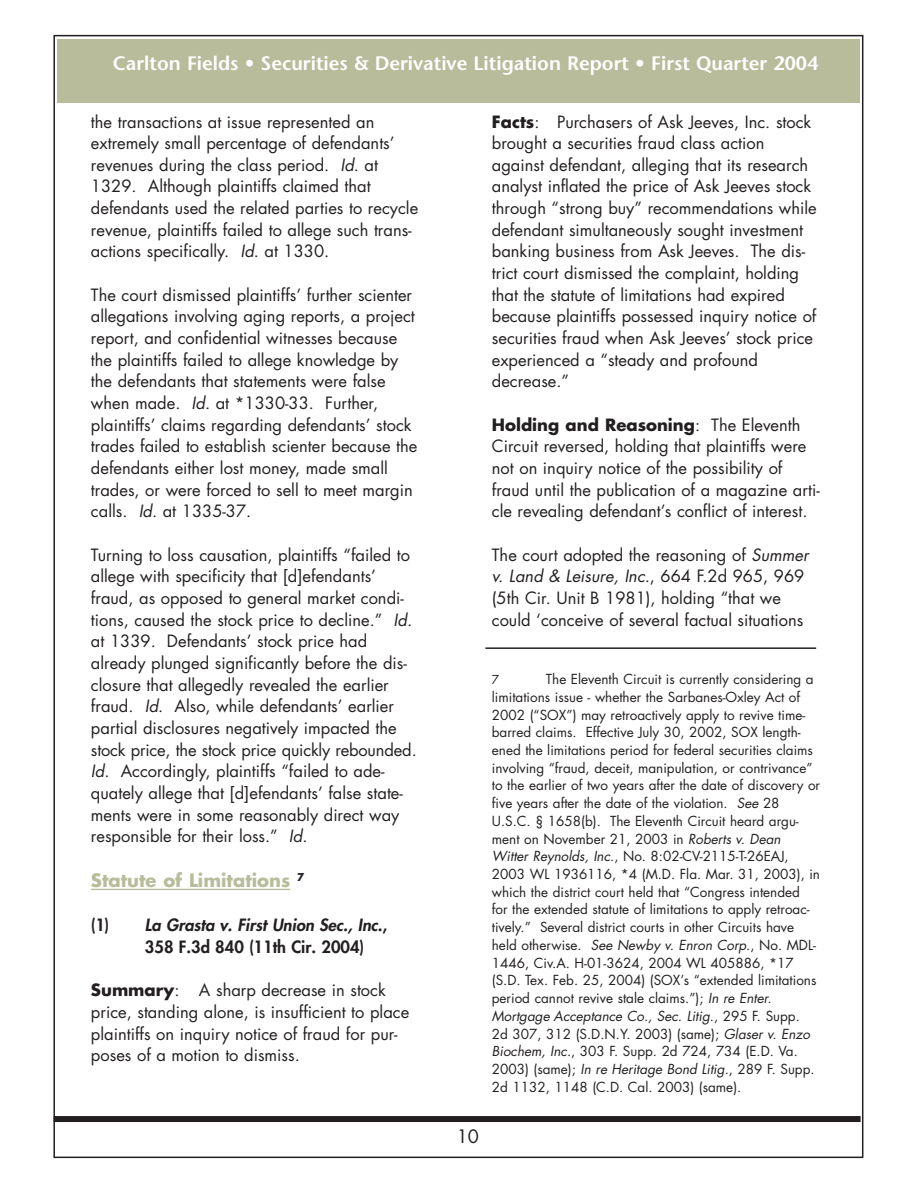
<style>
.page{position:relative;width:918px;height:1188px;background:#fff}
.page>*{position:absolute;margin:0;border:0;box-sizing:border-box;transform-origin:0 0}
.t1{font:600 19.5px "Stone Sans";color:#fff}
.t2{font:700 18px "Futura";color:#b8bc9b}
.t3{font:18px "Futura";color:#231f20}
.t4{font:16.5px/21.6px "Futura";color:#231f20}
.t5{font:800 16.5px/21.9px "Futura";color:#231f20}
.t6{font:13.5px/17.7px "Futura";color:#231f20}
.t7{font:12px "Futura";color:#231f20}
.s1{font-style:italic}
.s2{font-weight:700}
</style>
<div class="page">
<div style="left:54px;top:1116px;width:807px;height:6px;background:#231f20"></div>
<div style="left:57px;top:39px;width:802px;height:63px;background:#b8bc9b"></div>
<hr style="left:91px;top:889px;width:199px;height:1px;background:#b8bc9b">
<hr style="left:485px;top:647px;width:331px;height:2px;background:#231f20">
<p class="t1" style="left:113px;top:55px;width:707px">Carlton Fields • Securities &amp; Derivative Litigation Report • First Quarter 2004</p>
<p class="t4" style="left:91px;top:112px;width:329px">the transactions at issue represented an extremely small percentage of defendants’ revenues during the class period. <span class="s1">Id</span>. at 1329. Although plaintiffs claimed that defendants used the related parties to recycle revenue, plaintiffs failed to allege such trans&shy;actions specifically. <span class="s1">Id</span>. at 1330.</p>
<p class="t4" style="left:91px;top:285px;width:328px">The court dismissed plaintiffs’ further scienter allegations involving aging reports, a project report, and confidential witnesses because the plaintiffs failed to allege knowledge by the defendants that statements were false when made. <span class="s1">Id</span>. at *1330-33. Further, plaintiffs’ claims regarding defendants’ stock trades failed to establish scienter because the defendants either lost money, made small trades, or were forced to sell to meet margin calls. <span class="s1">Id</span>. at 1335-37.</p>
<p class="t4" style="left:91px;top:545px;width:327px">Turning to loss causation, plaintiffs “failed to allege with specificity that [d]efendants’ fraud, as opposed to general market condi&shy;tions, caused the stock price to decline.” <span class="s1">Id. </span>at 1339. Defendants’ stock price had already plunged significantly before the dis&shy;closure that allegedly revealed the earlier fraud. <span class="s1">Id</span>. Also, while defendants’ earlier partial disclosures negatively impacted the stock price, the stock price quickly rebounded.<br><span class="s1">Id</span>. Accordingly, plaintiffs “failed to ade&shy;quately allege that [d]efendants’ false state&shy;ments were in some reasonably direct way responsible for their loss.” <span class="s1">Id</span>.</p>
<p class="t2" style="left:91px;top:872px;width:215px">Statute of Limitations <sup>7</sup></p>
<p class="t5" style="left:145px;top:915px;width:244px;text-indent:-54px">(1) <span class="s1">La Grasta v. First Union Sec., Inc</span>.,<br>358 F.3d 840 (11th Cir. 2004)</p>
<p class="t4" style="left:91px;top:981px;width:320px"><span class="s2">Summary</span>: A sharp decrease in stock price, standing alone, is insufficient to place plaintiffs on inquiry notice of fraud for pur&shy;poses of a motion to dismiss.</p>
<p class="t4" style="left:492px;top:112px;width:326px"><span class="s2">Facts</span>: Purchasers of Ask Jeeves, Inc. stock brought a securities fraud class action against defendant, alleging that its research analyst inflated the price of Ask Jeeves stock through “strong buy” recommendations while defendant simultaneously sought investment banking business from Ask Jeeves. The dis&shy;trict court dismissed the complaint, holding that the statute of limitations had expired because plaintiffs possessed inquiry notice of securities fraud when Ask Jeeves’ stock price experienced a “steady and profound decrease.”</p>
<p class="t4" style="left:492px;top:415px;width:330px"><span class="s2">Holding and Reasoning</span>: The Eleventh Circuit reversed, holding that plaintiffs were not on inquiry notice of the possibility of fraud until the publication of a magazine arti&shy;cle revealing defendant’s conflict of interest.</p>
<p class="t4" style="left:492px;top:545px;width:318px">The court adopted the reasoning of <span class="s1">Summer v. Land &amp; Leisure, Inc.</span>, 664 F.2d 965, 969 (5th Cir. Unit B 1981), holding “that we could ‘conceive of several factual situations</p>
<p class="t6" style="left:492px;top:671px;width:330px;text-indent:54px">The Eleventh Circuit is currently considering a limitations issue - whether the Sarbanes-Oxley Act of 2002 (“SOX”) may retroactively apply to revive time&shy;barred claims. Effective July 30, 2002, SOX length&shy;ened the limitations period for federal securities claims involving “fraud, deceit, manipulation, or contrivance” to the earlier of two years after the date of discovery or five years after the date of the violation. <span class="s1">See</span> 28<br>U.S.C. § 1658(b). The Eleventh Circuit heard argu&shy;ment on November 21, 2003 in <span class="s1">Roberts v. Dean Witter Reynolds, Inc</span>., No. 8:02-CV-2115-T-26EAJ, 2003 WL 1936116, *4 (M.D. Fla. Mar. 31, 2003), in which the district court held that “Congress intended<br>for the extended statute of limitations to apply retroac&shy;tively.” Several district courts in other Circuits have held otherwise. <span class="s1">See Newby v. Enron Corp</span>., No. MDL-1446, Civ.A. H-01-3624, 2004 WL 405886, *17 (S.D. Tex. Feb. 25, 2004) (SOX’s “extended limitations period cannot revive stale claims.”); <span class="s1">In re Enter.<br>Mortgage Acceptance Co., Sec. Litig</span>., 295 F. Supp.<br>2d 307, 312 (S.D.N.Y. 2003) (same); <span class="s1">Glaser v. Enzo Biochem, Inc</span>., 303 F. Supp. 2d 724, 734 (E.D. Va.<br>2003) (same); <span class="s1">In re Heritage Bond Litig</span>., 289 F. Supp.<br>2d 1132, 1148 (C.D. Cal. 2003) (same).</p>
<p class="t7" style="left:492px;top:674px;width:9px">7</p>
<p class="t3" style="left:457px;top:1128px;width:24px">10</p>
</div>
